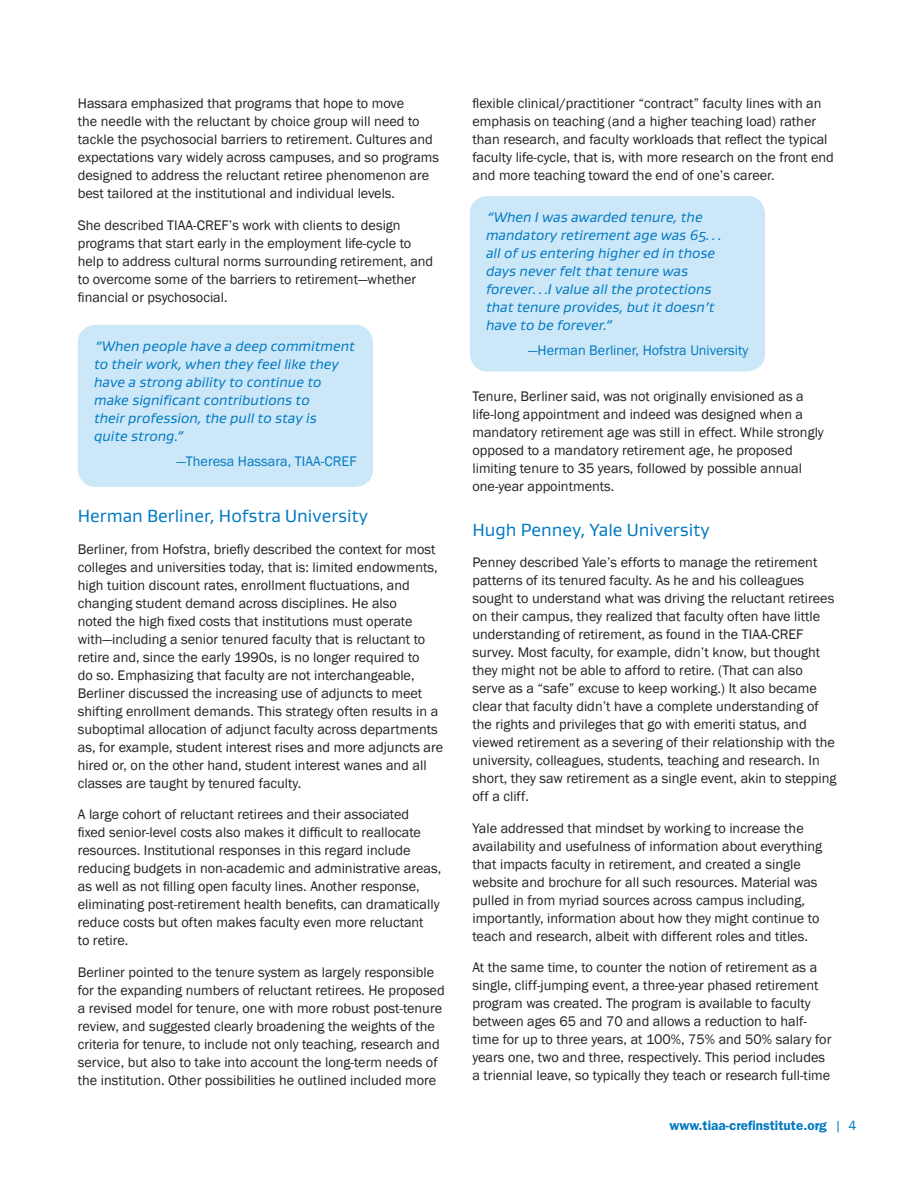
<style>
.page{position:relative;width:918px;height:1188px;background:#fff}
.page>*{position:absolute;margin:0;border:0;box-sizing:border-box;transform-origin:0 0}
.Page_Subtitle_in_Bod{font:18px "Gustan";color:#0079c2}
.Body_Text_-_Franklin{font:14.25px/18px "Franklin Gothic";color:#231f20}
.Body_Text_-_Franklin-2{font:italic 14.25px/18px "Gustan";color:#0079c2}
.Body_Text_-_Franklin-3{font:14.25px "Franklin Gothic";color:#0079c2}
.t1{font:600 13.5px "ITC Franklin Gothic Std";color:#0079c2}
.s1{font-family:"Franklin Gothic";font-weight:400}
</style>
<div class="page">
<div style="left:470px;top:196px;width:295px;height:175px;background:#cbe7f8;border-radius:18px"></div>
<div style="left:78px;top:325px;width:295px;height:162px;background:#cbe7f8;border-radius:18px"></div>
<p class="Body_Text_-_Franklin" style="left:78px;top:95px;width:363px">Hassara emphasized that programs that hope to move<br>the needle with the reluctant by choice group will need to tackle the psychosocial barriers to retirement. Cultures and expectations vary widely across campuses, and so programs designed to address the reluctant retiree phenomenon are best tailored at the institutional and individual levels.</p>
<p class="Body_Text_-_Franklin" style="left:78px;top:217px;width:357px">She described TIAA-CREF’s work with clients to design programs that start early in the employment life-cycle to help to address cultural norms surrounding retirement, and to overcome some of the barriers to retirement—whether financial or psychosocial.</p>
<p class="Body_Text_-_Franklin-2" style="left:94px;top:336px;width:263px">“When people have a deep commitment to their work, when they feel like they have a strong ability to continue to make significant contributions to<br>their profession, the pull to stay is<br>quite strong.”</p>
<p class="Body_Text_-_Franklin-3" style="left:176px;top:452px;width:182px">—Theresa Hassara, TIAA-CREF</p>
<p class="Page_Subtitle_in_Bod" style="left:78px;top:505px;width:292px">Herman Berliner, Hofstra University</p>
<p class="Body_Text_-_Franklin" style="left:78px;top:541px;width:367px">Berliner, from Hofstra, briefly described the context for most colleges and universities today, that is: limited endowments, high tuition discount rates, enrollment fluctuations, and changing student demand across disciplines. He also<br>noted the high fixed costs that institutions must operate with—including a senior tenured faculty that is reluctant to retire and, since the early 1990s, is no longer required to<br>do so. Emphasizing that faculty are not interchangeable, Berliner discussed the increasing use of adjuncts to meet shifting enrollment demands. This strategy often results in a suboptimal allocation of adjunct faculty across departments as, for example, student interest rises and more adjuncts are hired or, on the other hand, student interest wanes and all classes are taught by tenured faculty.</p>
<p class="Body_Text_-_Franklin" style="left:78px;top:806px;width:365px">A large cohort of reluctant retirees and their associated<br>fixed senior-level costs also makes it difficult to reallocate resources. Institutional responses in this regard include reducing budgets in non-academic and administrative areas, as well as not filling open faculty lines. Another response, eliminating post-retirement health benefits, can dramatically reduce costs but often makes faculty even more reluctant<br>to retire.</p>
<p class="Body_Text_-_Franklin" style="left:78px;top:964px;width:368px">Berliner pointed to the tenure system as largely responsible for the expanding numbers of reluctant retirees. He proposed a revised model for tenure, one with more robust post-tenure review, and suggested clearly broadening the weights of the criteria for tenure, to include not only teaching, research and service, but also to take into account the long-term needs of the institution. Other possibilities he outlined included more</p>
<p class="Body_Text_-_Franklin" style="left:472px;top:95px;width:363px">flexible clinical/practitioner “contract” faculty lines with an emphasis on teaching (and a higher teaching load) rather than research, and faculty workloads that reflect the typical faculty life-cycle, that is, with more research on the front end and more teaching toward the end of one’s career.</p>
<p class="Body_Text_-_Franklin-2" style="left:486px;top:208px;width:237px">“When I was awarded tenure, the mandatory retirement age was 65… all of us entering higher ed in those days never felt that tenure was forever…I value all the protections that tenure provides, but it doesn’t have to be forever.”</p>
<p class="Body_Text_-_Franklin-3" style="left:528px;top:341px;width:222px">—Herman Berliner, Hofstra University</p>
<p class="Body_Text_-_Franklin" style="left:472px;top:388px;width:353px">Tenure, Berliner said, was not originally envisioned as a life-long appointment and indeed was designed when a mandatory retirement age was still in effect. While strongly opposed to a mandatory retirement age, he proposed limiting tenure to 35 years, followed by possible annual one-year appointments.</p>
<p class="Page_Subtitle_in_Bod" style="left:472px;top:518px;width:239px">Hugh Penney, Yale University</p>
<p class="Body_Text_-_Franklin" style="left:472px;top:554px;width:365px">Penney described Yale’s efforts to manage the retirement patterns of its tenured faculty. As he and his colleagues sought to understand what was driving the reluctant retirees on their campus, they realized that faculty often have little understanding of retirement, as found in the TIAA-CREF survey. Most faculty, for example, didn’t know, but thought they might not be able to afford to retire. (That can also serve as a “safe” excuse to keep working.) It also became clear that faculty didn’t have a complete understanding of the rights and privileges that go with emeriti status, and viewed retirement as a severing of their relationship with the university, colleagues, students, teaching and research. In short, they saw retirement as a single event, akin to stepping off a cliff.</p>
<p class="Body_Text_-_Franklin" style="left:472px;top:820px;width:351px">Yale addressed that mindset by working to increase the availability and usefulness of information about everything that impacts faculty in retirement, and created a single website and brochure for all such resources. Material was pulled in from myriad sources across campus including, importantly, information about how they might continue to teach and research, albeit with different roles and titles.</p>
<p class="Body_Text_-_Franklin" style="left:472px;top:959px;width:360px">At the same time, to counter the notion of retirement as a single, cliff-jumping event, a three-year phased retirement program was created. The program is available to faculty between ages 65 and 70 and allows a reduction to half&shy;time for up to three years, at 100%, 75% and 50% salary for years one, two and three, respectively. This period includes a triennial leave, so typically they teach or research full-time</p>
<p class="t1" style="left:669px;top:1118px;width:188px">www.tiaa-crefinstitute.org <span class="s1">| 4</span></p>
</div>
